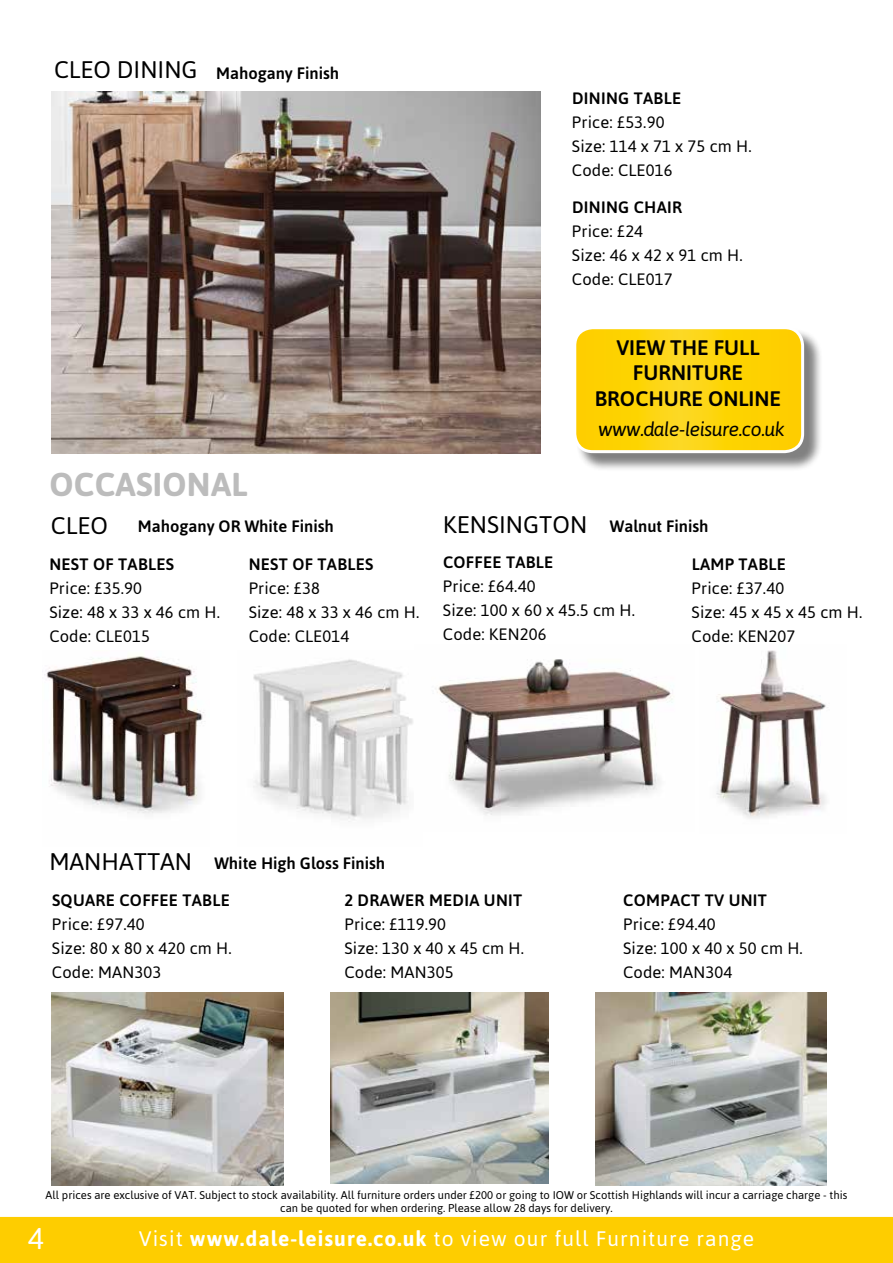
<style>
.page{position:relative;width:893px;height:1263px;background:#fff}
.page>*{position:absolute;margin:0;border:0;box-sizing:border-box;transform-origin:0 0}
.t1{font:700 33px "Asap";letter-spacing:.01em;color:#bcbcbc}
.t2{font:30px "Asap";color:#fff}
.t3{font:24px "Asap";color:#000}
.t4{font:21px "Asap";letter-spacing:.05em;color:#fff}
.t5{font:500 21px/25.2px "Asap";color:#000;text-align:center}
.t6{font:italic 19.5px "Asap";letter-spacing:-.03em;color:#000}
.t7{font:16.5px/24px "Asap";letter-spacing:.01em;color:#000}
.t8{font:500 16.5px "Asap";letter-spacing:.02em;color:#000}
.t9{font:500 16.5px "Asap";color:#000}
.t10{font:11.25px/13.5px "Asap";color:#000;text-align:center}
.s1{font-weight:400;font-size:24px}
.s2{font-weight:700}
</style>
<div class="page">
<div style="left:0;top:1217px;width:893px;height:46px;background:#fecd00"></div>
<img style="left:716px;top:650px;width:112px;height:169px">
<img style="left:51px;top:91px;width:489px;height:362px">
<img style="left:253px;top:659px;width:160px;height:163px">
<img style="left:435px;top:659px;width:238px;height:156px">
<img style="left:44px;top:656px;width:160px;height:158px">
<img style="left:52px;top:992px;width:231px;height:193px">
<img style="left:330px;top:992px;width:218px;height:192px">
<img style="left:595px;top:993px;width:232px;height:192px">
<div style="left:575px;top:328px;width:248px;height:144px;background:#000;opacity:.5"></div>
<svg style="left:575px;top:328px;width:228px;height:124px;background:#fdd30a"></svg>
<div style="left:573px;top:326px;width:231px;height:127px;border:3px solid #fff;border-radius:18px"></div>
<p class="t9" style="left:54px;top:63px;width:287px"><span class="s1">CLEO DINING</span> Mahogany Finish</p>
<p class="t8" style="left:572px;top:87px;width:110px">DINING TABLE</p>
<p class="t7" style="left:572px;top:110px;width:181px">Price: £53.90<br>Size: 114 x 71 x 75 cm H.<br>Code: CLE016</p>
<p class="t8" style="left:572px;top:196px;width:112px">DINING CHAIR</p>
<p class="t7" style="left:572px;top:219px;width:172px">Price: £24<br>Size: 46 x 42 x 91 cm H.<br>Code: CLE017</p>
<p class="t5" style="left:595px;top:334px;width:188px">VIEW THE FULL<br>FURNITURE<br>BROCHURE ONLINE</p>
<p class="t6" style="left:598px;top:417px;width:188px">www.dale-leisure.co.uk</p>
<h1 class="t1" style="left:50px;top:463px;width:200px">OCCASIONAL</h1>
<h3 class="t3" style="left:51px;top:509px;width:59px">CLEO</h3>
<p class="t9" style="left:138px;top:516px;width:197px">Mahogany OR White Finish</p>
<h3 class="t3" style="left:443px;top:508px;width:146px">KENSINGTON</h3>
<p class="t8" style="left:443px;top:551px;width:112px">COFFEE TABLE</p>
<p class="t7" style="left:443px;top:573px;width:194px">Price: £64.40<br>Size: 100 x 60 x 45.5 cm H.<br>Code: KEN206</p>
<p class="t9" style="left:610px;top:516px;width:100px">Walnut Finish</p>
<p class="t8" style="left:692px;top:553px;width:96px">LAMP TABLE</p>
<p class="t7" style="left:692px;top:575px;width:172px">Price: £37.40<br>Size: 45 x 45 x 45 cm H.<br>Code: KEN207</p>
<p class="t8" style="left:249px;top:553px;width:126px">NEST OF TABLES</p>
<p class="t7" style="left:249px;top:575px;width:172px">Price: £38<br>Size: 48 x 33 x 46 cm H.<br>Code: CLE014</p>
<p class="t8" style="left:49px;top:553px;width:126px">NEST OF TABLES</p>
<p class="t7" style="left:49px;top:575px;width:172px">Price: £35.90<br>Size: 48 x 33 x 46 cm H.<br>Code: CLE015</p>
<p class="t9" style="left:49px;top:853px;width:337px"><span class="s1">MANHATTAN</span> White High Gloss Finish</p>
<p class="t8" style="left:52px;top:889px;width:179px">SQUARE COFFEE TABLE</p>
<p class="t7" style="left:52px;top:911px;width:181px">Price: £97.40<br>Size: 80 x 80 x 420 cm H.<br>Code: MAN303</p>
<p class="t8" style="left:344px;top:889px;width:179px">2 DRAWER MEDIA UNIT</p>
<p class="t7" style="left:344px;top:911px;width:181px">Price: £119.90<br>Size: 130 x 40 x 45 cm H.<br>Code: MAN305</p>
<p class="t8" style="left:623px;top:889px;width:145px">COMPACT TV UNIT</p>
<p class="t7" style="left:623px;top:911px;width:181px">Price: £94.40<br>Size: 100 x 40 x 50 cm H.<br>Code: MAN304</p>
<p class="t10" style="left:46px;top:1187px;width:803px">All prices are exclusive of VAT. Subject to stock availability. All furniture orders under £200 or going to IOW or Scottish Highlands will incur a carriage charge - this can be quoted for when ordering. Please allow 28 days for delivery.</p>
<h2 class="t2" style="left:28px;top:1218px;width:18px">4</h2>
<p class="t4" style="left:139px;top:1224px;width:617px">Visit <span class="s2">www.dale-leisure.co.uk</span> to view our full Furniture range</p>
</div>
